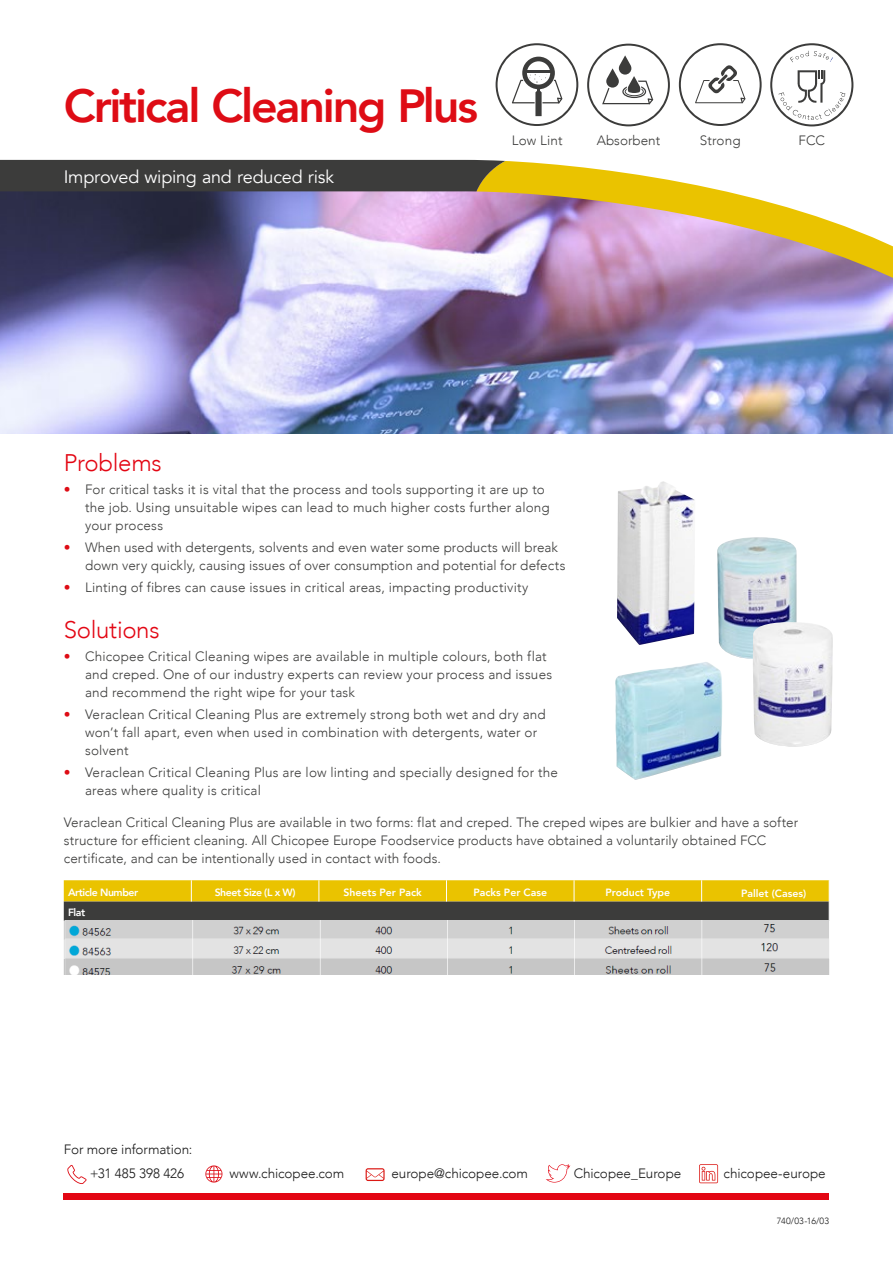
<style>
.page{position:relative;width:893px;height:1263px;background:#fff}
.page>*{position:absolute;margin:0;border:0;box-sizing:border-box;transform-origin:0 0}
.t1{font:800 46.5px "Avenir";letter-spacing:-.05em;color:#de0c15}
.t2{font:300 24px "Avenir";letter-spacing:-.015em;color:#e30613}
.t3{font:18px "Avenir";letter-spacing:-.015em;color:#fff}
.t4{font:300 13.5px/18px "Avenir";letter-spacing:.01em;color:#3c3c3b}
.t5{font:300 13.5px "Avenir";letter-spacing:-.005em;color:#1a1a1a}
.t6{font:800 10.5px "Avenir";color:#fff}
.t7{font:800 10.5px "Avenir";letter-spacing:-.04em;color:#fff}
.t8{font:300 9px "Avenir";letter-spacing:.02em;color:#1a1a1a}
.s1{color:#de0c15}
</style>
<div class="page">
<img style="left:0;top:254px;width:893px;height:180px">
<img style="left:617px;top:481px;width:78px;height:164px">
<img style="left:615px;top:662px;width:107px;height:118px">
<img style="left:717px;top:537px;width:80px;height:122px">
<img style="left:753px;top:622px;width:80px;height:125px">
<svg style="left:64px;top:880px;width:766px;height:60px;background:#9b8724"></svg>
<svg style="left:0;top:159px;width:475px;height:95px;background:#65667b"></svg>
<svg style="left:18px;top:161px;width:875px;height:126px"></svg>
<div style="left:0;top:160px;width:505px;height:31px;background:#3c3c3b"></div>
<div style="left:583px;top:40px;width:91px;height:90px;border:2px solid #fff;border-radius:50%"></div>
<svg style="left:587px;top:44px;width:83px;height:82px"></svg>
<div style="left:492px;top:39px;width:90px;height:91px;border:2px solid #fff;border-radius:50%"></div>
<svg style="left:496px;top:43px;width:82px;height:83px"></svg>
<div style="left:675px;top:39px;width:90px;height:91px;border:2px solid #fff;border-radius:50%"></div>
<svg style="left:679px;top:43px;width:83px;height:83px"></svg>
<div style="left:64px;top:1193px;width:765px;height:6px;background:#e30613"></div>
<div style="left:766px;top:39px;width:91px;height:91px;border:3px solid #fff;border-radius:50%"></div>
<svg style="left:770px;top:43px;width:83px;height:83px"></svg>
<svg style="left:67px;top:1165px;width:20px;height:19px"></svg>
<svg style="left:205px;top:1165px;width:17px;height:17px"></svg>
<svg style="left:366px;top:1168px;width:19px;height:13px"></svg>
<svg style="left:546px;top:1164px;width:24px;height:18px"></svg>
<svg style="left:699px;top:1164px;width:19px;height:19px"></svg>
<img style="left:66px;top:921px;width:762px;height:54px">
<h1 class="t1" style="left:64px;top:70px;width:416px">Critical Cleaning Plus</h1>
<h3 class="t3" style="left:64px;top:166px;width:272px">Improved wiping and reduced risk</h3>
<p class="t4" style="left:512px;top:132px;width:52px">Low Lint</p>
<p class="t4" style="left:597px;top:132px;width:65px">Absorbent</p>
<p class="t4" style="left:700px;top:132px;width:42px">Strong</p>
<p class="t4" style="left:798px;top:132px;width:28px">FCC</p>
<h2 class="t2" style="left:64px;top:449px;width:100px">Problems</h2>
<p class="t4" style="left:85px;top:480px;width:466px;text-indent:-21px"><span class="s1">•</span> For critical tasks it is vital that the process and tools supporting it are up to the job. Using unsuitable wipes can lead to much higher costs further along your process</p>
<p class="t4" style="left:85px;top:538px;width:482px;text-indent:-21px"><span class="s1">•</span> When used with detergents, solvents and even water some products will break down very quickly, causing issues of over consumption and potential for defects</p>
<p class="t4" style="left:64px;top:578px;width:466px"><span class="s1">•</span> Linting of fibres can cause issues in critical areas, impacting productivity</p>
<h2 class="t2" style="left:64px;top:616px;width:97px">Solutions</h2>
<p class="t4" style="left:85px;top:647px;width:469px;text-indent:-21px"><span class="s1">•</span> Chicopee Critical Cleaning wipes are available in multiple colours, both flat and creped. One of our industry experts can review your process and issues and recommend the right wipe for your task</p>
<p class="t4" style="left:85px;top:705px;width:462px;text-indent:-21px"><span class="s1">•</span> Veraclean Critical Cleaning Plus are extremely strong both wet and dry and won’t fall apart, even when used in combination with detergents, water or solvent</p>
<p class="t4" style="left:85px;top:763px;width:474px;text-indent:-21px"><span class="s1">•</span> Veraclean Critical Cleaning Plus are low linting and specially designed for the areas where quality is critical</p>
<p class="t4" style="left:64px;top:813px;width:736px">Veraclean Critical Cleaning Plus are available in two forms: flat and creped. The creped wipes are bulkier and have a softer structure for efficient cleaning. All Chicopee Europe Foodservice products have obtained a voluntarily obtained FCC certificate, and can be intentionally used in contact with foods.</p>
<p class="t7" style="left:68px;top:884px;width:72px">Article Number</p>
<p class="t7" style="left:215px;top:884px;width:82px">Sheet Size (L x W)</p>
<p class="t6" style="left:343px;top:884px;width:80px">Sheets Per Pack</p>
<p class="t6" style="left:473px;top:884px;width:75px">Packs Per Case</p>
<p class="t6" style="left:606px;top:884px;width:66px">Product Type</p>
<p class="t6" style="left:741px;top:886px;width:67px">Pallet (Cases)</p>
<p class="t6" style="left:68px;top:904px;width:19px">Flat</p>
<p class="t5" style="left:64px;top:1141px;width:130px">For more information:</p>
<p class="t5" style="left:90px;top:1165px;width:96px">+31 485 398 426</p>
<p class="t5" style="left:229px;top:1165px;width:116px">www.chicopee.com</p>
<p class="t5" style="left:391px;top:1165px;width:138px">europe@chicopee.com</p>
<p class="t5" style="left:574px;top:1165px;width:109px">Chicopee_Europe</p>
<p class="t5" style="left:724px;top:1165px;width:104px">chicopee-europe</p>
<p class="t8" style="left:777px;top:1216px;width:54px">740/03-16/03</p>
</div>
